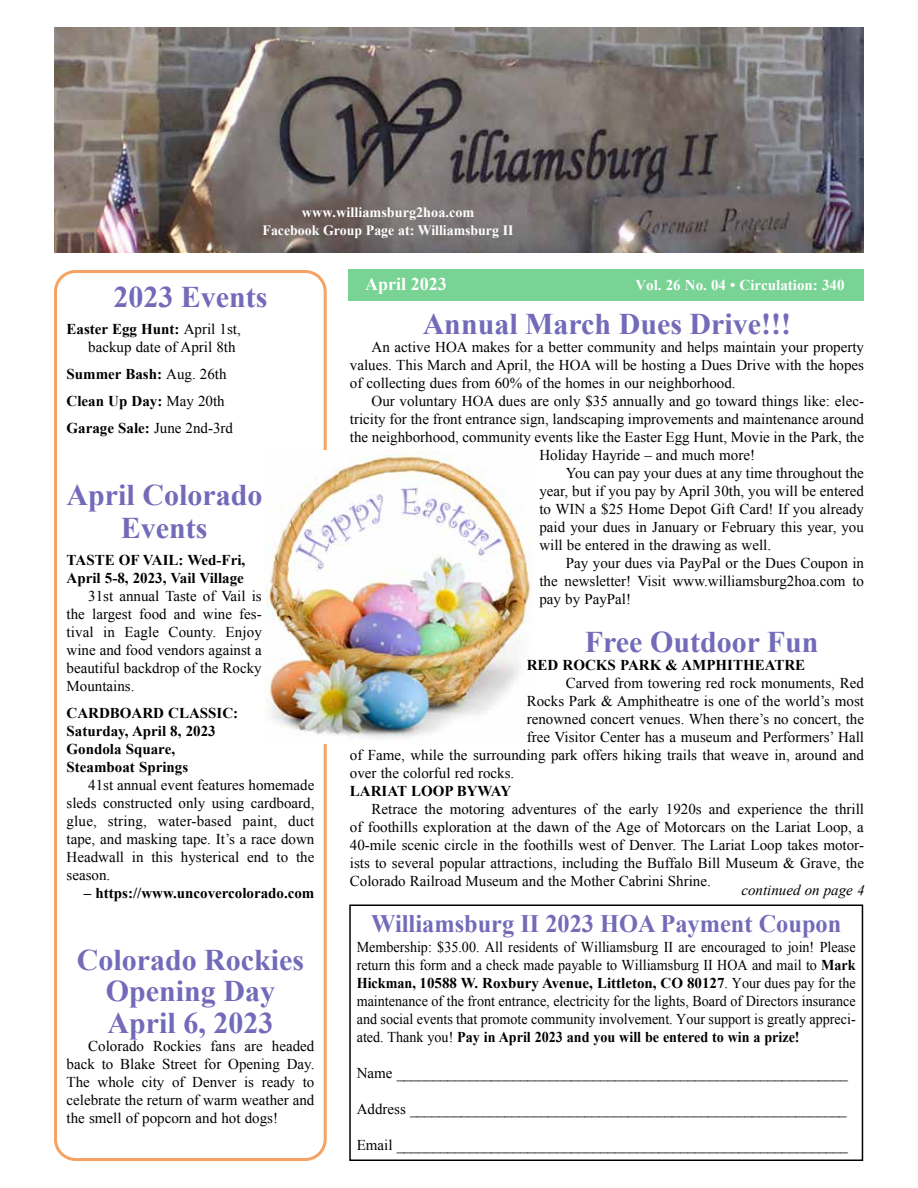
<style>
.page{position:relative;width:918px;height:1188px;background:#fff}
.page>*{position:absolute;margin:0;border:0;box-sizing:border-box;transform-origin:0 0}
.t1{font:700 30px/31.5px "Times New Roman";color:#736ab9;text-align:center}
.t2{font:700 25.2px "Times New Roman";color:#736ab9}
.t3{font:700 18px "Times New Roman";color:#fff}
.t4{font:15px/18px "Times New Roman";color:#000;text-align:justify}
.t5{font:15px/18px "Times New Roman";color:#000;text-align:justify;scale:.94 1}
.t6{font:700 15px/18px "Times New Roman";color:#000}
.t7{font:700 15px "Times New Roman";color:#fff}
.t8{font:italic 15px "Times New Roman";color:#000}
.t9{font:700 14.25px/18px "Times New Roman";color:#fff;text-align:center}
.s1{font-weight:700}
.s2{font-weight:400}
</style>
<div class="page">
<div style="left:349px;top:904px;width:514px;height:257px;border:2px solid #000"></div>
<div style="left:349px;top:269px;width:515px;height:31px;background:#79d395"></div>
<img style="left:54px;top:27px;width:810px;height:225px">
<div style="left:54px;top:270px;width:273px;height:891px;border:3px solid #f6a262;border-radius:20px"></div>
<img style="left:265px;top:451px;width:266px;height:292px">
<p class="t9" style="left:263px;top:203px;width:252px">www.williamsburg2hoa.com<br>Facebook Group Page at: Williamsburg II</p>
<h1 class="t1" style="left:113px;top:280px;width:156px">2023 Events</h1>
<p class="t4" style="left:88px;top:320px;width:154px;text-indent:-22px"><span class="s1">Easter Egg Hunt:</span> April 1st, backup date of April 8th</p>
<p class="t6" style="left:67px;top:360px;width:168px;line-height:27px">Summer Bash: <span class="s2">Aug. 26th<br></span>Clean Up Day: <span class="s2">May 20th<br></span>Garage Sale: <span class="s2">June 2nd-3rd</span></p>
<h1 class="t1" style="left:67px;top:478px;width:197px;line-height:33px">April Colorado<br>Events</h1>
<p class="t6" style="left:67px;top:551px;width:180px">TASTE OF VAIL: Wed-Fri,<br>April 5-8, 2023, Vail Village</p>
<p class="t4" style="left:67px;top:587px;width:197px;text-indent:22px">31st annual Taste of Vail is the largest food and wine fes&shy;tival in Eagle County. Enjoy wine and food vendors against a beautiful backdrop of the Rocky Mountains.</p>
<p class="t6" style="left:67px;top:704px;width:173px">CARDBOARD CLASSIC:<br>Saturday, April 8, 2023<br>Gondola Square,<br>Steamboat Springs</p>
<p class="t4" style="left:67px;top:776px;width:249px;text-indent:22px">41st annual event features homemade sleds constructed only using cardboard, glue, string, water-based paint, duct tape, and masking tape. It’s a race down Headwall in this hysterical end to the season.</p>
<p class="t6" style="left:84px;top:884px;width:232px">– https://www.uncovercolorado.com</p>
<h1 class="t1" style="left:77px;top:943px;width:229px">Colorado Rockies<br>Opening Day<br>April 6, 2023</h1>
<p class="t4" style="left:67px;top:1037px;width:249px;text-indent:22px">Colorado Rockies fans are headed back to Blake Street for Opening Day.<br>The whole city of Denver is ready to celebrate the return of warm weather and the smell of popcorn and hot dogs!</p>
<p class="t3" style="left:365px;top:271px;width:83px">April 2023</p>
<p class="t7" style="left:635px;top:274px;width:211px">Vol. 26 No. 04 • Circulation: 340</p>
<h1 class="t1" style="left:423px;top:307px;width:370px">Annual March Dues Drive!!!</h1>
<p class="t4" style="left:350px;top:338px;width:516px;text-indent:22px">An active HOA makes for a better community and helps maintain your property values. This March and April, the HOA will be hosting a Dues Drive with the hopes of collecting dues from 60% of the homes in our neighborhood.</p>
<p class="t4" style="left:372px;top:392px;width:494px">Our voluntary HOA dues are only $35 annually and go toward things like: elec-</p>
<p class="t4" style="left:350px;top:410px;width:516px">tricity for the front entrance sign, landscaping improvements and maintenance around</p>
<p class="t4" style="left:350px;top:428px;width:516px">the neighborhood, community events like the Easter Egg Hunt, Movie in the Park, the</p>
<p class="t4" style="left:539px;top:446px;width:217px">Holiday Hayride – and much more!</p>
<p class="t4" style="left:566px;top:464px;width:300px">You can pay your dues at any time throughout the</p>
<p class="t4" style="left:539px;top:482px;width:326px">year, but if you pay by April 30th, you will be entered</p>
<p class="t4" style="left:539px;top:500px;width:326px">to WIN a $25 Home Depot Gift Card! If you already</p>
<p class="t4" style="left:539px;top:518px;width:326px">paid your dues in January or February this year, you</p>
<p class="t4" style="left:539px;top:536px;width:233px">will be entered in the drawing as well.</p>
<p class="t4" style="left:566px;top:554px;width:300px">Pay your dues via PayPal or the Dues Coupon in</p>
<p class="t4" style="left:539px;top:572px;width:326px">the newsletter! Visit www.williamsburg2hoa.com to</p>
<p class="t4" style="left:539px;top:590px;width:93px">pay by PayPal!</p>
<h1 class="t1" style="left:585px;top:625px;width:235px">Free Outdoor Fun</h1>
<p class="t6" style="left:527px;top:655px;width:280px">RED ROCKS PARK &amp; AMPHITHEATRE</p>
<p class="t4" style="left:566px;top:674px;width:300px">Carved from towering red rock monuments, Red</p>
<p class="t4" style="left:527px;top:692px;width:339px">Rocks Park &amp; Amphitheatre is one of the world’s most</p>
<p class="t4" style="left:527px;top:710px;width:339px">renowned concert venues. When there’s no concert, the</p>
<p class="t4" style="left:527px;top:728px;width:339px">free Visitor Center has a museum and Performers’ Hall</p>
<p class="t4" style="left:350px;top:746px;width:516px">of Fame, while the surrounding park offers hiking trails that weave in, around and</p>
<p class="t4" style="left:350px;top:764px;width:166px">over the colorful red rocks.</p>
<p class="t6" style="left:350px;top:781px;width:163px">LARIAT LOOP BYWAY</p>
<p class="t4" style="left:350px;top:800px;width:516px;text-indent:22px">Retrace the motoring adventures of the early 1920s and experience the thrill of foothills exploration at the dawn of the Age of Motorcars on the Lariat Loop, a 40-mile scenic circle in the foothills west of Denver. The Lariat Loop takes motor&shy;ists to several popular attractions, including the Buffalo Bill Museum &amp; Grave, the Colorado Railroad Museum and the Mother Cabrini Shrine.</p>
<p class="t8" style="left:741px;top:880px;width:125px">continued on page 4</p>
<h2 class="t2" style="left:371px;top:906px;width:472px">Williamsburg II 2023 HOA Payment Coupon</h2>
<p class="t5" style="left:357px;top:938px;width:532px">Membership: $35.00. All residents of Williamsburg II are encouraged to join! Please return this form and a check made payable to Williamsburg II HOA and mail to <span class="s1">Mark Hickman, 10588 W. Roxbury Avenue, Littleton, CO 80127</span>. Your dues pay for the maintenance of the front entrance, electricity for the lights, Board of Directors insurance and social events that promote community involvement. Your support is greatly appreci&shy;ated. Thank you! <span class="s1">Pay in April 2023 and you will be entered to win a prize!</span></p>
<p class="t4" style="left:357px;top:1064px;width:493px">Name ______________________________________________________________</p>
<p class="t4" style="left:357px;top:1100px;width:492px">Address ____________________________________________________________</p>
<p class="t4" style="left:357px;top:1136px;width:493px">Email ______________________________________________________________</p>
</div>
